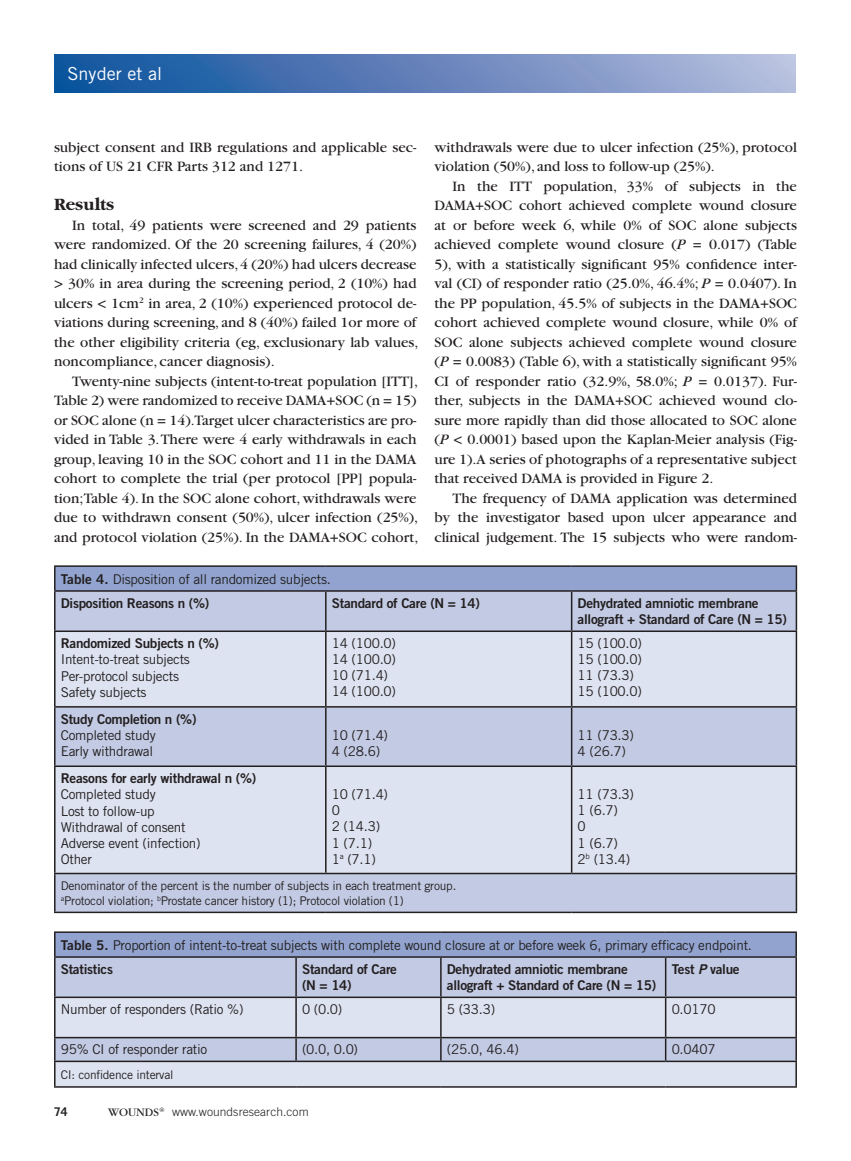
<style>
.page{position:relative;width:851px;height:1161px;background:#fff}
.page>*{position:absolute;margin:0;border:0;box-sizing:border-box;transform-origin:0 0}
.t1{font:18px "Trade Gothic";letter-spacing:.005em;color:#fff}
.t2{font:700 18px "Garamond";color:#231f20}
.t3{font:15px/19.5px "Garamond";color:#231f20}
.t4{font:13.5px/16.2px "Trade Gothic";letter-spacing:-.02em;color:#231f20}
.t5{font:13.5px/16.2px "Trade Gothic Bold Two";letter-spacing:-.02em;color:#231f20}
.t6{font:12px/14.4px "Trade Gothic";letter-spacing:-.02em;color:#231f20}
.t7{font:300 12px "Trade Gothic";letter-spacing:.005em;color:#231f20}
.t8{font:700 12px "Trade Gothic";color:#231f20}
.s1{font-style:italic}
.s2{font-family:"Trade Gothic Bold Two"}
.s3{font-family:"Garamond";font-weight:400}
</style>
<div class="page">
<div style="left:54px;top:54px;width:741px;height:39px;background:linear-gradient(to right,#0a4e9a,#bbbcdd)"></div>
<hr style="left:54px;top:931px;width:242px;height:2px;background:#231f20">
<hr style="left:54px;top:933px;width:2px;height:23px;background:#231f20">
<hr style="left:296px;top:931px;width:145px;height:2px;background:#231f20">
<hr style="left:441px;top:931px;width:224px;height:2px;background:#231f20">
<hr style="left:665px;top:931px;width:131px;height:2px;background:#231f20">
<hr style="left:54px;top:956px;width:242px;height:2px;background:#231f20">
<hr style="left:54px;top:958px;width:2px;height:39px;background:#231f20">
<hr style="left:54px;top:997px;width:242px;height:1px;background:#231f20">
<hr style="left:54px;top:998px;width:2px;height:39px;background:#231f20">
<hr style="left:54px;top:1037px;width:242px;height:1px;background:#231f20">
<hr style="left:54px;top:1038px;width:2px;height:23px;background:#231f20">
<hr style="left:54px;top:1061px;width:242px;height:1px;background:#231f20">
<hr style="left:54px;top:1062px;width:2px;height:24px;background:#231f20">
<svg style="left:55px;top:933px;width:741px;height:153px;background:#bfc7dd"></svg>
<hr style="left:54px;top:1086px;width:242px;height:2px;background:#231f20">
<hr style="left:296px;top:1086px;width:145px;height:2px;background:#231f20">
<hr style="left:441px;top:1086px;width:224px;height:2px;background:#231f20">
<hr style="left:665px;top:1086px;width:131px;height:2px;background:#231f20">
<div style="left:55px;top:566px;width:741px;height:25px;background:#91a3ce"></div>
<div style="left:56px;top:592px;width:739px;height:39px;background:#c3cbe4"></div>
<div style="left:56px;top:632px;width:739px;height:74px;background:#dee3f1"></div>
<svg style="left:56px;top:708px;width:739px;height:204px;background:#cfd6e9"></svg>
<hr style="left:54px;top:565px;width:272px;height:2px;background:#231f20">
<hr style="left:54px;top:567px;width:2px;height:23px;background:#231f20">
<hr style="left:326px;top:565px;width:245px;height:2px;background:#231f20">
<hr style="left:571px;top:565px;width:226px;height:2px;background:#231f20">
<hr style="left:795px;top:567px;width:2px;height:23px;background:#231f20">
<hr style="left:54px;top:590px;width:272px;height:2px;background:#231f20">
<hr style="left:54px;top:592px;width:2px;height:39px;background:#231f20">
<hr style="left:326px;top:590px;width:245px;height:2px;background:#231f20">
<hr style="left:325px;top:592px;width:1px;height:39px;background:#231f20">
<hr style="left:571px;top:590px;width:226px;height:2px;background:#231f20">
<hr style="left:571px;top:592px;width:1px;height:39px;background:#231f20">
<hr style="left:795px;top:592px;width:2px;height:39px;background:#231f20">
<hr style="left:54px;top:631px;width:272px;height:1px;background:#231f20">
<hr style="left:54px;top:632px;width:2px;height:74px;background:#231f20">
<hr style="left:326px;top:631px;width:245px;height:1px;background:#231f20">
<hr style="left:325px;top:632px;width:1px;height:74px;background:#231f20">
<hr style="left:571px;top:631px;width:226px;height:1px;background:#231f20">
<hr style="left:571px;top:632px;width:1px;height:74px;background:#231f20">
<hr style="left:795px;top:632px;width:2px;height:74px;background:#231f20">
<hr style="left:54px;top:706px;width:272px;height:2px;background:#231f20">
<hr style="left:54px;top:708px;width:2px;height:58px;background:#231f20">
<hr style="left:326px;top:706px;width:245px;height:2px;background:#231f20">
<hr style="left:325px;top:708px;width:1px;height:58px;background:#231f20">
<hr style="left:571px;top:706px;width:226px;height:2px;background:#231f20">
<hr style="left:571px;top:708px;width:1px;height:58px;background:#231f20">
<hr style="left:795px;top:708px;width:2px;height:58px;background:#231f20">
<hr style="left:54px;top:766px;width:272px;height:1px;background:#231f20">
<hr style="left:54px;top:767px;width:2px;height:106px;background:#231f20">
<hr style="left:326px;top:766px;width:245px;height:1px;background:#231f20">
<hr style="left:325px;top:767px;width:1px;height:106px;background:#231f20">
<hr style="left:571px;top:766px;width:226px;height:1px;background:#231f20">
<hr style="left:571px;top:767px;width:1px;height:106px;background:#231f20">
<hr style="left:795px;top:767px;width:2px;height:106px;background:#231f20">
<hr style="left:54px;top:873px;width:272px;height:1px;background:#231f20">
<hr style="left:54px;top:874px;width:2px;height:38px;background:#231f20">
<hr style="left:326px;top:873px;width:245px;height:1px;background:#231f20">
<hr style="left:571px;top:873px;width:226px;height:1px;background:#231f20">
<hr style="left:795px;top:874px;width:2px;height:38px;background:#231f20">
<hr style="left:54px;top:912px;width:272px;height:1px;background:#231f20">
<hr style="left:326px;top:912px;width:245px;height:1px;background:#231f20">
<hr style="left:571px;top:912px;width:226px;height:1px;background:#231f20">
<p class="t1" style="left:68px;top:63px;width:96px">Snyder et al</p>
<p class="t3" style="left:54px;top:137px;width:364px">subject consent and IRB regulations and applicable sec&shy;tions of US 21 CFR Parts 312 and 1271.</p>
<p class="t2" style="left:54px;top:195px;width:62px">Results</p>
<p class="t3" style="left:54px;top:215px;width:366px;text-indent:18px">In total, 49 patients were screened and 29 patients were randomized. Of the 20 screening failures, 4 (20%) had clinically infected ulcers, 4 (20%) had ulcers decrease &gt; 30% in area during the screening period, 2 (10%) had ulcers &lt; 1cm<sup>2</sup> in area, 2 (10%) experienced protocol de&shy;viations during screening, and 8 (40%) failed 1or more of the other eligibility criteria (eg, exclusionary lab values, noncompliance, cancer diagnosis).</p>
<p class="t3" style="left:54px;top:371px;width:366px;text-indent:18px">Twenty-nine subjects (intent-to-treat population [ITT], Table 2) were randomized to receive DAMA+SOC (n = 15) or SOC alone (n = 14).Target ulcer characteristics are pro&shy;vided in Table 3. There were 4 early withdrawals in each group, leaving 10 in the SOC cohort and 11 in the DAMA cohort to complete the trial (per protocol [PP] popula&shy;tion;Table 4). In the SOC alone cohort, withdrawals were due to withdrawn consent (50%), ulcer infection (25%), and protocol violation (25%). In the DAMA+SOC cohort,</p>
<p class="t3" style="left:434px;top:137px;width:364px">withdrawals were due to ulcer infection (25%), protocol violation (50%), and loss to follow-up (25%).</p>
<p class="t3" style="left:434px;top:176px;width:364px;text-align:justify;text-indent:18px">In the ITT population, 33% of subjects in the DAMA+SOC cohort achieved complete wound closure at or before week 6, while 0% of SOC alone subjects achieved complete wound closure (<span class="s1">P</span> = 0.017) (Table 5), with a statistically significant 95% confidence inter&shy;val (CI) of responder ratio (25.0%, 46.4%; <span class="s1">P</span> = 0.0407). In the PP population, 45.5% of subjects in the DAMA+SOC cohort achieved complete wound closure, while 0% of SOC alone subjects achieved complete wound closure (<span class="s1">P</span> = 0.0083) (Table 6), with a statistically significant 95% CI of responder ratio (32.9%, 58.0%; <span class="s1">P</span> = 0.0137). Fur&shy;ther, subjects in the DAMA+SOC achieved wound clo&shy;sure more rapidly than did those allocated to SOC alone (<span class="s1">P</span> &lt; 0.0001) based upon the Kaplan-Meier analysis (Fig&shy;ure 1).A series of photographs of a representative subject that received DAMA is provided in Figure 2.</p>
<p class="t3" style="left:434px;top:488px;width:364px;text-align:justify;text-indent:18px">The frequency of DAMA application was determined by the investigator based upon ulcer appearance and clinical judgement. The 15 subjects who were random-</p>
<p class="t4" style="left:61px;top:571px;width:271px"><span class="s2">Table 4.</span> Disposition of all randomized subjects.</p>
<p class="t5" style="left:61px;top:595px;width:150px">Disposition Reasons n (%)</p>
<p class="t5" style="left:332px;top:595px;width:150px">Standard of Care (N = 14)</p>
<p class="t5" style="left:577px;top:595px;width:211px">Dehydrated amniotic membrane allograft + Standard of Care (N = 15)</p>
<p class="t5" style="left:61px;top:635px;width:160px">Randomized Subjects n (%)</p>
<p class="t4" style="left:61px;top:651px;width:131px">Intent-to-treat subjects<br>Per-protocol subjects<br>Safety subjects</p>
<p class="t4" style="left:332px;top:635px;width:66px">14 (100.0)<br>14 (100.0)<br>10 (71.4)<br>14 (100.0)</p>
<p class="t4" style="left:577px;top:635px;width:66px">15 (100.0)<br>15 (100.0)<br>11 (73.3)<br>15 (100.0)</p>
<p class="t5" style="left:61px;top:711px;width:137px">Study Completion n (%)</p>
<p class="t4" style="left:61px;top:727px;width:96px">Completed study<br>Early withdrawal</p>
<p class="t4" style="left:332px;top:726px;width:58px">10 (71.4)<br>4 (28.6)</p>
<p class="t4" style="left:577px;top:726px;width:58px">11 (73.3)<br>4 (26.7)</p>
<p class="t5" style="left:61px;top:770px;width:197px">Reasons for early withdrawal n (%)</p>
<p class="t4" style="left:61px;top:786px;width:141px">Completed study<br>Lost to follow-up<br>Withdrawal of consent<br>Adverse event (infection)<br>Other</p>
<p class="t4" style="left:332px;top:786px;width:58px">10 (71.4)<br>0<br>2 (14.3)<br>1 (7.1)<br>1<sup>a</sup> (7.1)</p>
<p class="t4" style="left:577px;top:786px;width:58px">11 (73.3)<br>1 (6.7)<br>0<br>1 (6.7)<br>2<sup>b</sup> (13.4)</p>
<p class="t6" style="left:61px;top:879px;width:397px">Denominator of the percent is the number of subjects in each treatment group. <sup>a</sup>Protocol violation; <sup>b</sup>Prostate cancer history (1); Protocol violation (1)</p>
<p class="t4" style="left:61px;top:937px;width:692px"><span class="s2">Table 5.</span> Proportion of intent-to-treat subjects with complete wound closure at or before week 6, primary efficacy endpoint.</p>
<p class="t5" style="left:61px;top:961px;width:54px">Statistics</p>
<p class="t5" style="left:302px;top:961px;width:96px">Standard of Care (N = 14)</p>
<p class="t5" style="left:447px;top:961px;width:211px">Dehydrated amniotic membrane allograft + Standard of Care (N = 15)</p>
<p class="t5" style="left:671px;top:961px;width:70px">Test <span class="s1">P</span> value</p>
<p class="t4" style="left:61px;top:1001px;width:184px">Number of responders (Ratio %)</p>
<p class="t4" style="left:302px;top:1001px;width:42px">0 (0.0)</p>
<p class="t4" style="left:447px;top:1001px;width:50px">5 (33.3)</p>
<p class="t4" style="left:671px;top:1001px;width:46px">0.0170</p>
<p class="t4" style="left:61px;top:1041px;width:148px">95% CI of responder ratio</p>
<p class="t4" style="left:302px;top:1041px;width:58px">(0.0, 0.0)</p>
<p class="t4" style="left:447px;top:1041px;width:73px">(25.0, 46.4)</p>
<p class="t4" style="left:671px;top:1041px;width:46px">0.0407</p>
<p class="t6" style="left:61px;top:1067px;width:114px">CI: confidence interval</p>
<p class="t8" style="left:54px;top:1105px;width:15px">74</p>
<p class="t7" style="left:108px;top:1105px;width:202px"><span class="s3">WOUNDS</span><sup>®</sup> www.woundsresearch.com</p>
</div>
